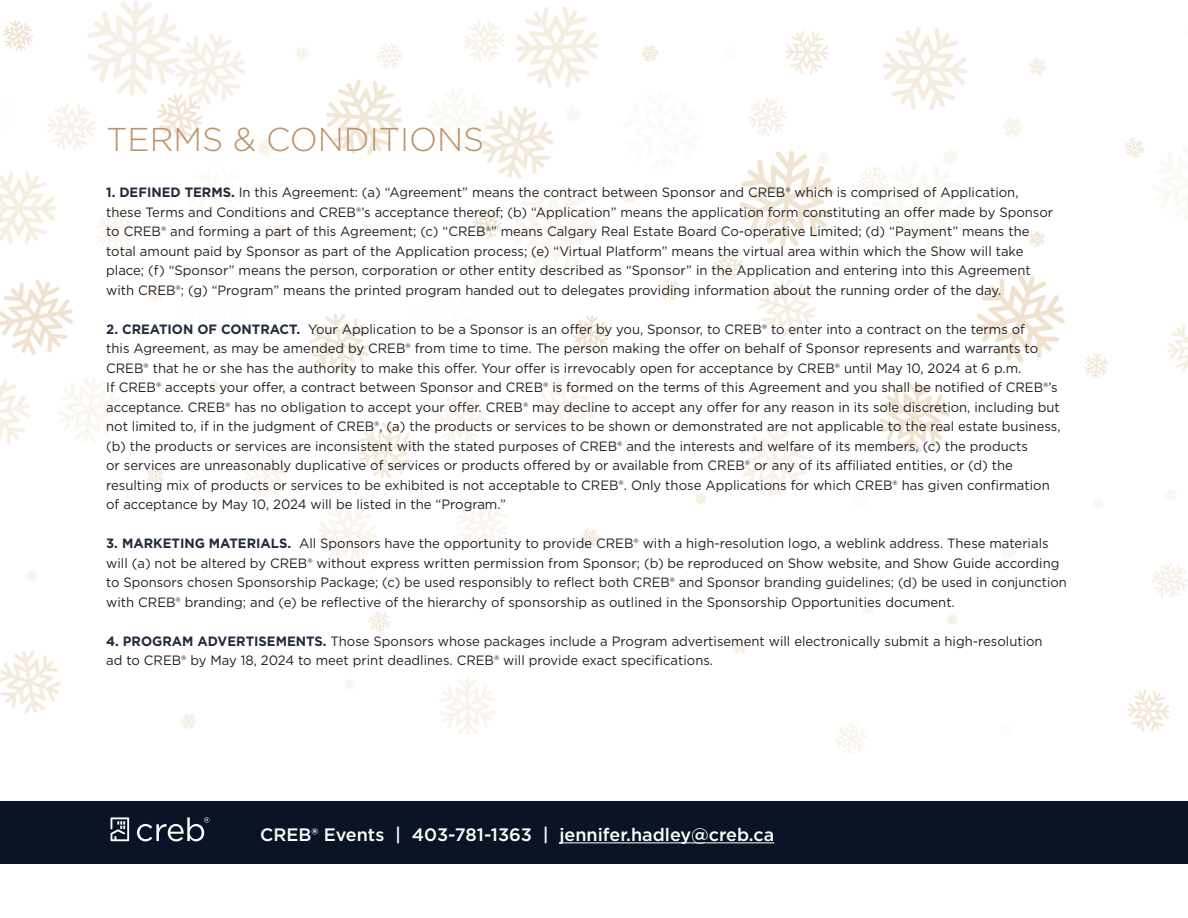
<style>
.page{position:relative;width:1188px;height:918px;background:#fff}
.page>*{position:absolute;margin:0;border:0;box-sizing:border-box;transform-origin:0 0}
.t1{font:300 33px "Gotham";color:#be926a}
.t2{font:500 18px "Gotham";color:#fff}
.t3{font:13.5px/19.5px "Gotham";color:#231f20}
.s1{font-weight:700;color:#222b3b}
</style>
<div class="page">
<div style="left:0;top:800px;width:1188px;height:64px;background:#0b1425"></div>
<svg style="left:137px;top:817px;width:72px;height:24px"></svg>
<svg style="left:111px;top:817px;width:18px;height:24px"></svg>
<hr style="left:559px;top:842px;width:215px;height:1px;background:#fff">
<img style="left:1px;top:1px;width:1186px;height:753px">
<p class="t1" style="left:106px;top:119px;width:380px">TERMS &amp; CONDITIONS</p>
<p class="t3" style="left:106px;top:182px;width:949px"><span class="s1">1. DEFINED TERMS.</span> In this Agreement: (a) “Agreement” means the contract between Sponsor and CREB® which is comprised of Application, these Terms and Conditions and CREB®’s acceptance thereof; (b) “Application” means the application form constituting an offer made by Sponsor to CREB® and forming a part of this Agreement; (c) “CREB®” means Calgary Real Estate Board Co-operative Limited; (d) “Payment” means the total amount paid by Sponsor as part of the Application process; (e) “Virtual Platform” means the virtual area within which the Show will take place; (f) “Sponsor” means the person, corporation or other entity described as “Sponsor” in the Application and entering into this Agreement with CREB®; (g) “Program” means the printed program handed out to delegates providing information about the running order of the day.</p>
<p class="t3" style="left:106px;top:319px;width:956px"><span class="s1">2. CREATION OF CONTRACT.</span> Your Application to be a Sponsor is an offer by you, Sponsor, to CREB® to enter into a contract on the terms of<br>this Agreement, as may be amended by CREB® from time to time. The person making the offer on behalf of Sponsor represents and warrants to CREB® that he or she has the authority to make this offer. Your offer is irrevocably open for acceptance by CREB® until May 10, 2024 at 6 p.m.<br>If CREB® accepts your offer, a contract between Sponsor and CREB® is formed on the terms of this Agreement and you shall be notified of CREB®’s acceptance. CREB® has no obligation to accept your offer. CREB® may decline to accept any offer for any reason in its sole discretion, including but not limited to, if in the judgment of CREB®, (a) the products or services to be shown or demonstrated are not applicable to the real estate business, (b) the products or services are inconsistent with the stated purposes of CREB® and the interests and welfare of its members, (c) the products<br>or services are unreasonably duplicative of services or products offered by or available from CREB® or any of its affiliated entities, or (d) the resulting mix of products or services to be exhibited is not acceptable to CREB®. Only those Applications for which CREB® has given confirmation of acceptance by May 10, 2024 will be listed in the “Program.”</p>
<p class="t3" style="left:106px;top:533px;width:962px"><span class="s1">3. MARKETING MATERIALS.</span> All Sponsors have the opportunity to provide CREB® with a high-resolution logo, a weblink address. These materials will (a) not be altered by CREB® without express written permission from Sponsor; (b) be reproduced on Show website, and Show Guide according to Sponsors chosen Sponsorship Package; (c) be used responsibly to reflect both CREB® and Sponsor branding guidelines; (d) be used in conjunction with CREB® branding; and (e) be reflective of the hierarchy of sponsorship as outlined in the Sponsorship Opportunities document.</p>
<p class="t3" style="left:106px;top:631px;width:938px"><span class="s1">4. PROGRAM ADVERTISEMENTS.</span> Those Sponsors whose packages include a Program advertisement will electronically submit a high-resolution ad to CREB® by May 18, 2024 to meet print deadlines. CREB® will provide exact specifications.</p>
<h2 class="t2" style="left:260px;top:823px;width:516px">CREB® Events | 403-781-1363 | jennifer.hadley@creb.ca</h2>
</div>
